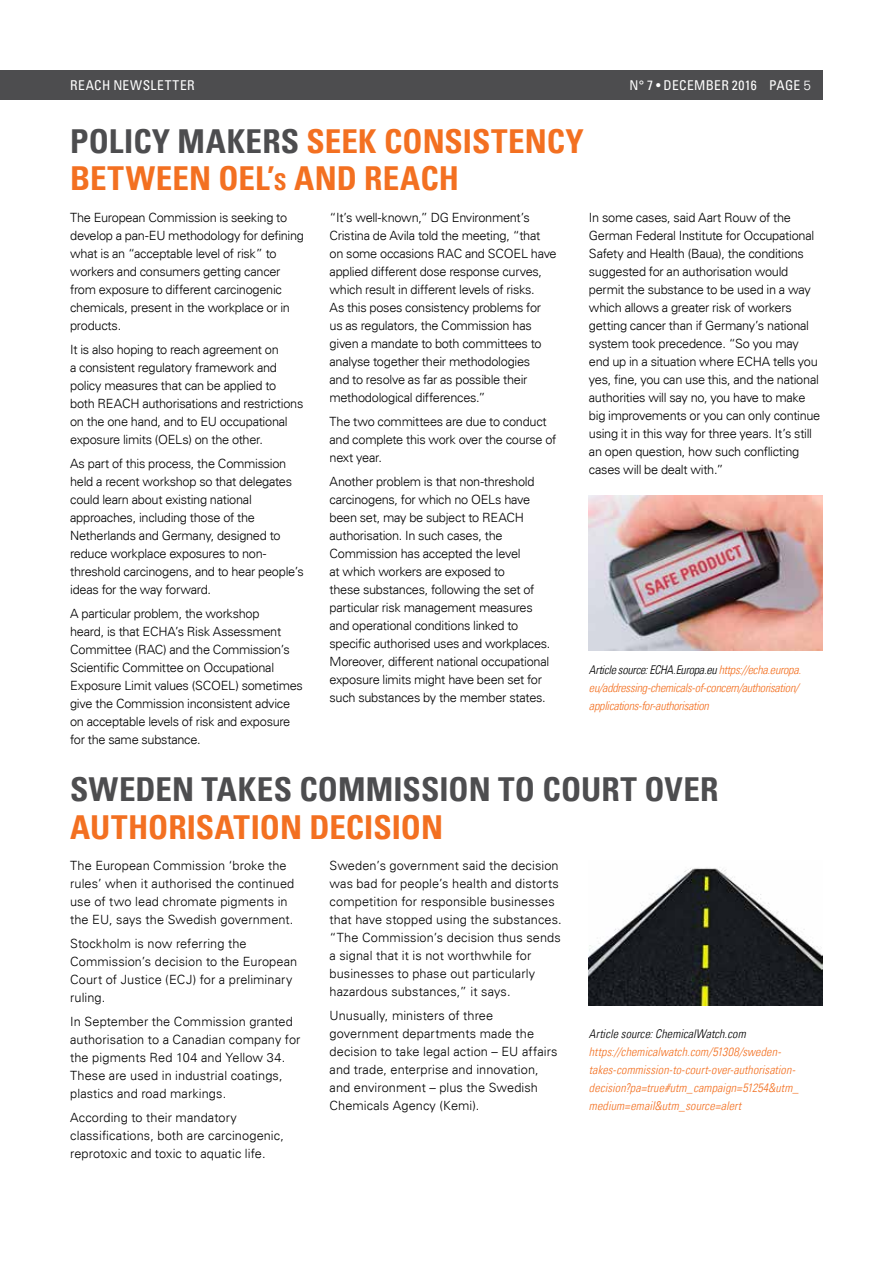
<style>
.page{position:relative;width:893px;height:1263px;background:#fff}
.page>*{position:absolute;margin:0;border:0;box-sizing:border-box;transform-origin:0 0}
.t1{font:700 condensed 33px/37.5px "Univers LT";letter-spacing:.005em;color:#f37021}
.t2{font:700 condensed 33px "Univers LT";letter-spacing:.005em;color:#4d4d4f}
.t3{font:condensed 13.5px "Univers LT";letter-spacing:.03em;color:#fff}
.t4{font:300 12.75px/18px "Univers LT";letter-spacing:-.02em;color:#000}
.t5{font:300 12.75px/18px "Univers LT";letter-spacing:.005em;color:#000}
.t6{font:300 12.75px/18px "Univers LT";letter-spacing:.01em;color:#000}
.t7{font:italic 300 condensed 12px/18px "Univers LT";letter-spacing:-.005em;color:#f37021}
.t8{font:italic 300 condensed 12px "Univers LT";letter-spacing:.01em;color:#000}
.s1{font-weight:300;font-stretch:normal}
.s2{color:#4d4d4f}
.s3{font-size:23.1px}
.s4{color:#000}
</style>
<div class="page">
<div style="left:0;top:70px;width:823px;height:30px;background:#4d4d4f"></div>
<img style="left:589px;top:495px;width:234px;height:155px">
<img style="left:589px;top:868px;width:234px;height:137px">
<p class="t3" style="left:70px;top:77px;width:126px">REACH NEWSLETTER</p>
<p class="t3" style="left:629px;top:77px;width:183px">N° 7 • DECEMBER 2016 PAGE <span class="s1">5</span></p>
<h1 class="t1" style="left:70px;top:122px;width:515px"><span class="s2">POLICY MAKERS</span> SEEK CONSISTENCY<br>BETWEEN OEL’<span class="s3">s</span> AND REACH</h1>
<p class="t4" style="left:70px;top:208px;width:235px">The European Commission is seeking to develop a pan-EU methodology for defining what is an “acceptable level of risk” to workers and consumers getting cancer from exposure to different carcinogenic chemicals, present in the workplace or in products.</p>
<p class="t4" style="left:70px;top:340px;width:235px">It is also hoping to reach agreement on<br>a consistent regulatory framework and policy measures that can be applied to both REACH authorisations and restrictions on the one hand, and to EU occupational exposure limits (OELs) on the other.</p>
<p class="t4" style="left:70px;top:454px;width:235px">As part of this process, the Commission held a recent workshop so that delegates could learn about existing national approaches, including those of the Netherlands and Germany, designed to reduce workplace exposures to non&shy;threshold carcinogens, and to hear people’s ideas for the way forward.</p>
<p class="t4" style="left:70px;top:604px;width:234px">A particular problem, the workshop<br>heard, is that ECHA’s Risk Assessment Committee (RAC) and the Commission’s Scientific Committee on Occupational Exposure Limit values (SCOEL) sometimes give the Commission inconsistent advice on acceptable levels of risk and exposure for the same substance.</p>
<p class="t4" style="left:330px;top:208px;width:229px">“It’s well-known,” DG Environment’s Cristina de Avila told the meeting, “that on some occasions RAC and SCOEL have applied different dose response curves, which result in different levels of risks.<br>As this poses consistency problems for us as regulators, the Commission has given a mandate to both committees to analyse together their methodologies<br>and to resolve as far as possible their methodological differences.”</p>
<p class="t4" style="left:330px;top:412px;width:228px">The two committees are due to conduct and complete this work over the course of next year.</p>
<p class="t4" style="left:330px;top:472px;width:222px">Another problem is that non-threshold carcinogens, for which no OELs have been set, may be subject to REACH authorisation. In such cases, the Commission has accepted the level<br>at which workers are exposed to<br>these substances, following the set of particular risk management measures and operational conditions linked to specific authorised uses and workplaces.<br>Moreover, different national occupational exposure limits might have been set for such substances by the member states.</p>
<p class="t4" style="left:589px;top:208px;width:233px">In some cases, said Aart Rouw of the German Federal Institute for Occupational Safety and Health (Baua), the conditions suggested for an authorisation would permit the substance to be used in a way which allows a greater risk of workers getting cancer than if Germany’s national system took precedence. “So you may end up in a situation where ECHA tells you yes, fine, you can use this, and the national authorities will say no, you have to make big improvements or you can only continue using it in this way for three years. It’s still an open question, how such conflicting cases will be dealt with.”</p>
<p class="t7" style="left:589px;top:661px;width:214px"><span class="s4">Article source: ECHA.Europa.eu</span> https://echa.europa. eu/addressing-chemicals-of-concern/authorisation/ applications-for-authorisation</p>
<h1 class="t2" style="left:70px;top:769px;width:650px">SWEDEN TAKES COMMISSION TO COURT OVER</h1>
<h1 class="t1" style="left:70px;top:808px;width:374px">AUTHORISATION DECISION</h1>
<p class="t5" style="left:70px;top:857px;width:226px">The European Commission ‘broke the rules’ when it authorised the continued use of two lead chromate pigments in the EU, says the Swedish government.</p>
<p class="t5" style="left:70px;top:935px;width:229px">Stockholm is now referring the<br>Commission’s decision to the European<br>Court of Justice (ECJ) for a preliminary ruling.</p>
<p class="t6" style="left:70px;top:1013px;width:232px">In September the Commission granted authorisation to a Canadian company for the pigments Red 104 and Yellow 34.<br>These are used in industrial coatings, plastics and road markings.</p>
<p class="t5" style="left:70px;top:1109px;width:215px">According to their mandatory classifications, both are carcinogenic, reprotoxic and toxic to aquatic life.</p>
<p class="t6" style="left:330px;top:856px;width:234px">Sweden’s government said the decision was bad for people’s health and distorts competition for responsible businesses that have stopped using the substances. “The Commission’s decision thus sends a signal that it is not worthwhile for businesses to phase out particularly hazardous substances,” it says.</p>
<p class="t5" style="left:330px;top:1006px;width:229px">Unusually, ministers of three government departments made the decision to take legal action – EU affairs and trade, enterprise and innovation, and environment – plus the Swedish Chemicals Agency (Kemi).</p>
<p class="t8" style="left:589px;top:1026px;width:158px">Article source: ChemicalWatch.com</p>
<p class="t7" style="left:589px;top:1042px;width:211px">https://chemicalwatch.com/51308/sweden&shy;takes-commission-to-court-over-authorisation&shy;decision?pa=true#utm_campaign=51254&amp;utm_ medium=email&amp;utm_source=alert</p>
</div>
